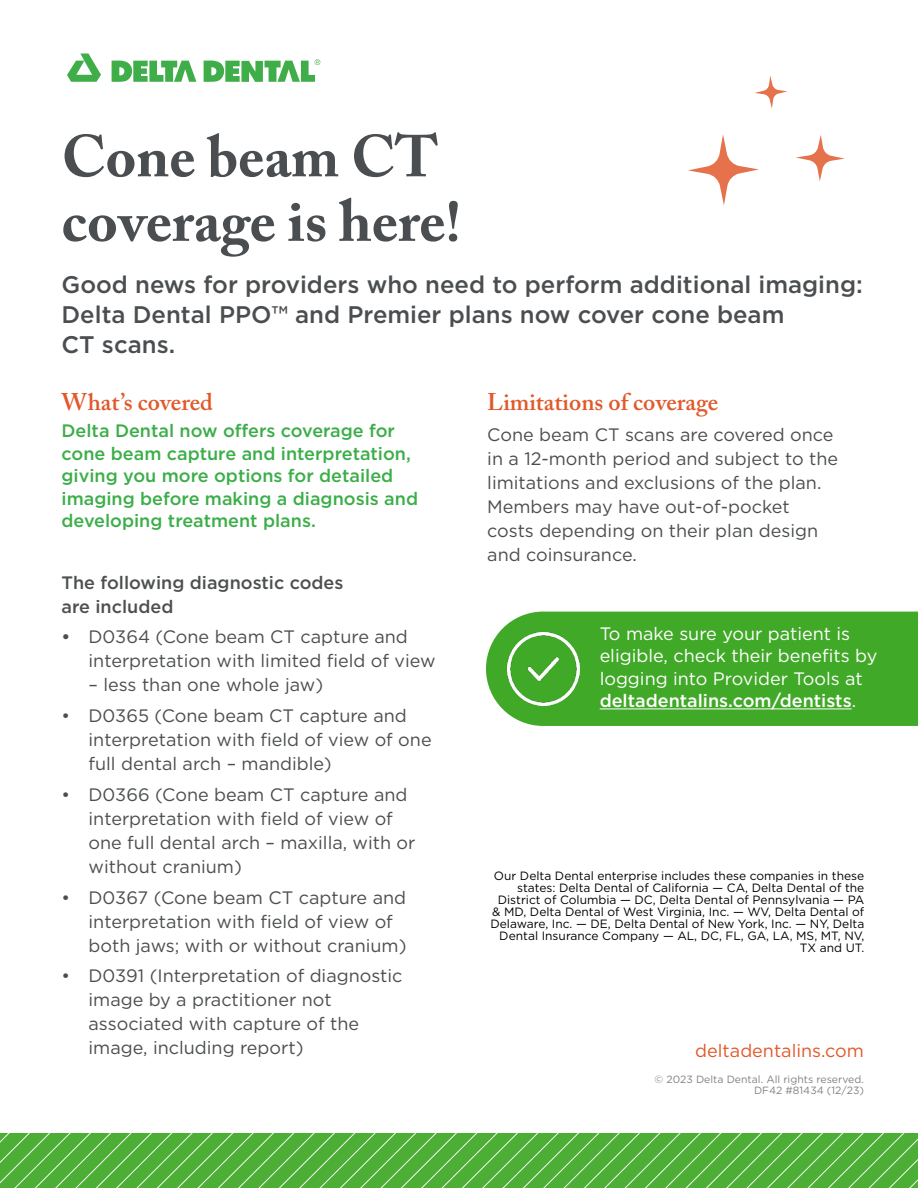
<style>
.page{position:relative;width:918px;height:1188px;background:#fff}
.page>*{position:absolute;margin:0;border:0;box-sizing:border-box;transform-origin:0 0}
.t1{font:700 58.5px/64.5px "Adobe Caslon Pro";color:#4b4e50}
.t2{font:500 24px/30px "Gotham";color:#4b4e50}
.t3{font:600 24px "Adobe Caslon Pro";color:#e1592a}
.t4{font:18px/24px "Gotham";color:#4b4e50}
.t5{font:500 18px/22.5px "Gotham";color:#3cae49}
.t6{font:18px/22.5px "Gotham";color:#fff}
.t7{font:500 18px/24px "Gotham";color:#4d4f51}
.t8{font:18px "Gotham";color:#e1592a}
.t9{font:12px/12px "Gotham";color:#000;text-align:right}
.t10{font:10.5px/10.5px "Gotham";color:#808285;text-align:right}
.s1{font-weight:500}
</style>
<div class="page">
<div style="left:486px;top:612px;width:432px;height:114px;background:#41a928"></div>
<img style="left:507px;top:632px;width:73px;height:73px">
<svg style="left:755px;top:76px;width:33px;height:33px"></svg>
<svg style="left:688px;top:135px;width:71px;height:70px"></svg>
<svg style="left:796px;top:135px;width:49px;height:46px"></svg>
<hr style="left:600px;top:708px;width:252px;height:1px;background:#fff">
<svg style="left:67px;top:53px;width:34px;height:29px"></svg>
<svg style="left:112px;top:61px;width:84px;height:21px"></svg>
<svg style="left:204px;top:59px;width:116px;height:23px"></svg>
<svg style="left:0;top:1133px;width:918px;height:55px;background:#57b342"></svg>
<h1 class="t1" style="left:62px;top:124px;width:401px">Cone beam CT coverage is here!</h1>
<h2 class="t2" style="left:62px;top:269px;width:803px">Good news for providers who need to perform additional imaging:<br>Delta Dental PPO™ and Premier plans now cover cone beam<br>CT scans.</h2>
<h2 class="t3" style="left:62px;top:388px;width:153px">What’s covered</h2>
<p class="t5" style="left:62px;top:419px;width:358px">Delta Dental now offers coverage for cone beam capture and interpretation, giving you more options for detailed imaging before making a diagnosis and developing treatment plans.</p>
<p class="t7" style="left:62px;top:570px;width:283px">The following diagnostic codes are included</p>
<p class="t4" style="left:89px;top:625px;width:348px;text-indent:-27px"><span class="s1">•</span> D0364 (Cone beam CT capture and interpretation with limited field of view</p>
<p class="t4" style="left:89px;top:673px;width:236px">– less than one whole jaw)</p>
<p class="t4" style="left:89px;top:703px;width:345px;text-indent:-27px">• D0365 (Cone beam CT capture and interpretation with field of view of one full dental arch – mandible)</p>
<p class="t4" style="left:89px;top:782px;width:329px;text-indent:-27px">• D0366 (Cone beam CT capture and interpretation with field of view of one full dental arch – maxilla, with or without cranium)</p>
<p class="t4" style="left:89px;top:885px;width:319px;text-indent:-27px">• D0367 (Cone beam CT capture and interpretation with field of view of both jaws; with or without cranium)</p>
<p class="t4" style="left:89px;top:964px;width:315px;text-indent:-27px">• D0391 (Interpretation of diagnostic image by a practitioner not associated with capture of the image, including report)</p>
<h2 class="t3" style="left:487px;top:388px;width:233px">Limitations of coverage</h2>
<p class="t4" style="left:487px;top:422px;width:353px">Cone beam CT scans are covered once in a 12-month period and subject to the limitations and exclusions of the plan.<br>Members may have out-of-pocket costs depending on their plan design and coinsurance.</p>
<p class="t6" style="left:600px;top:622px;width:279px">To make sure your patient is eligible, check their benefits by logging into Provider Tools at <span class="s1">deltadentalins.com/dentists</span>.</p>
<p class="t9" style="left:490px;top:870px;width:375px">Our Delta Dental enterprise includes these companies in these states: Delta Dental of California — CA, Delta Dental of the District of Columbia — DC, Delta Dental of Pennsylvania — PA &amp; MD, Delta Dental of West Virginia, Inc. — WV, Delta Dental of Delaware, Inc. — DE, Delta Dental of New York, Inc. — NY, Delta Dental Insurance Company — AL, DC, FL, GA, LA, MS, MT, NV, TX and UT.</p>
<p class="t8" style="left:695px;top:1039px;width:170px">deltadentalins.com</p>
<p class="t10" style="left:655px;top:1074px;width:211px">© 2023 Delta Dental. All rights reserved.<br>DF42 #81434 (12/23)</p>
</div>
